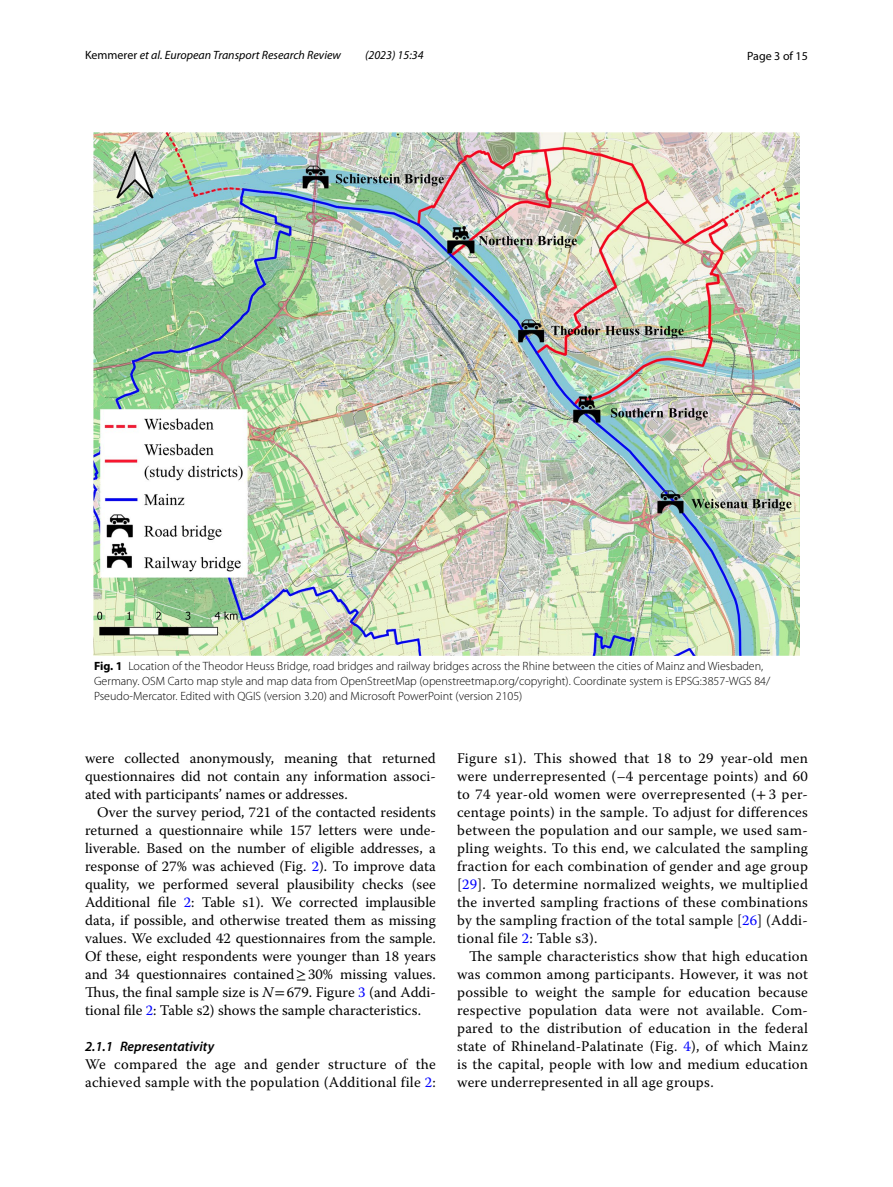
<style>
.page{position:relative;width:893px;height:1187px;background:#fff}
.page>*{position:absolute;margin:0;border:0;box-sizing:border-box;transform-origin:0 0}
.t1{font:14.7px/18px "Warnock Pro";letter-spacing:.015em;color:#000;text-align:justify}
.t2{font:italic 600 13.8px "Myriad Pro";color:#000}
.t3{font:300 12px/15px "Myriad Pro";color:#000}
.t4{font:italic 12px "Myriad Pro";color:#000}
.t5{font:12px "Myriad Pro";color:#000}
.s1{font-style:normal}
.s2{font-weight:700}
.s3{color:#00f}
.s4{font-family:"STIX"}
.s5{font-style:italic}
</style>
<div class="page">
<img style="left:94px;top:133px;width:705px;height:522px">
<p class="t4" style="left:85px;top:48px;width:257px"><span class="s1">Kemmerer</span> et al. European Transport Research Review</p>
<p class="t4" style="left:365px;top:48px;width:60px">(2023) 15:34</p>
<p class="t5" style="left:747px;top:48px;width:62px">Page 3 of 15</p>
<p class="t3" style="left:94px;top:659px;width:678px"><span class="s2">Fig. 1</span> Location of the Theodor Heuss Bridge, road bridges and railway bridges across the Rhine between the cities of Mainz and Wiesbaden,<br>Germany. OSM Carto map style and map data from OpenStreetMap (openstreetmap.org/copyright). Coordinate system is EPSG:3857-WGS 84/<br>Pseudo-Mercator. Edited with QGIS (version 3.20) and Microsoft PowerPoint (version 2105)</p>
<p class="t1" style="left:85px;top:748px;width:352px">were collected anonymously, meaning that returned questionnaires did not contain any information associ&shy;ated with participants’ names or addresses.</p>
<p class="t1" style="left:85px;top:802px;width:352px;text-indent:12px">Over the survey period, 721 of the contacted residents returned a questionnaire while 157 letters were unde&shy;liverable. Based on the number of eligible addresses, a response of 27% was achieved (Fig. <span class="s3">2</span>). To improve data quality, we performed several plausibility checks (see Additional file <span class="s3">2</span>: Table s1). We corrected implausible data, if possible, and otherwise treated them as missing values. We excluded 42 questionnaires from the sample.<br>Of these, eight respondents were younger than 18 years and 34 questionnaires contained<span class="s4">≥</span>30% missing values.<br>Thus, the final sample size is <span class="s5">N</span><span class="s4">=</span>679. Figure <span class="s3">3</span> (and Addi&shy;tional file <span class="s3">2</span>: Table s2) shows the sample characteristics.</p>
<p class="t2" style="left:85px;top:1037px;width:131px">2.1.1 Representativity</p>
<p class="t1" style="left:85px;top:1054px;width:352px">We compared the age and gender structure of the achieved sample with the population (Additional file <span class="s3">2</span>:</p>
<p class="t1" style="left:457px;top:748px;width:352px">Figure s1). This showed that 18 to 29 year-old men were underrepresented (–4 percentage points) and 60 to 74 year-old women were overrepresented (<span class="s4">+</span>3 per&shy;centage points) in the sample. To adjust for differences between the population and our sample, we used sam&shy;pling weights. To this end, we calculated the sampling fraction for each combination of gender and age group [<span class="s3">29</span>]. To determine normalized weights, we multiplied the inverted sampling fractions of these combinations by the sampling fraction of the total sample [<span class="s3">26</span>] (Addi&shy;tional file <span class="s3">2</span>: Table s3).</p>
<p class="t1" style="left:457px;top:946px;width:352px;text-indent:12px">The sample characteristics show that high education was common among participants. However, it was not possible to weight the sample for education because respective population data were not available. Com&shy;pared to the distribution of education in the federal state of Rhineland-Palatinate (Fig. <span class="s3">4</span>), of which Mainz is the capital, people with low and medium education were underrepresented in all age groups.</p>
</div>
